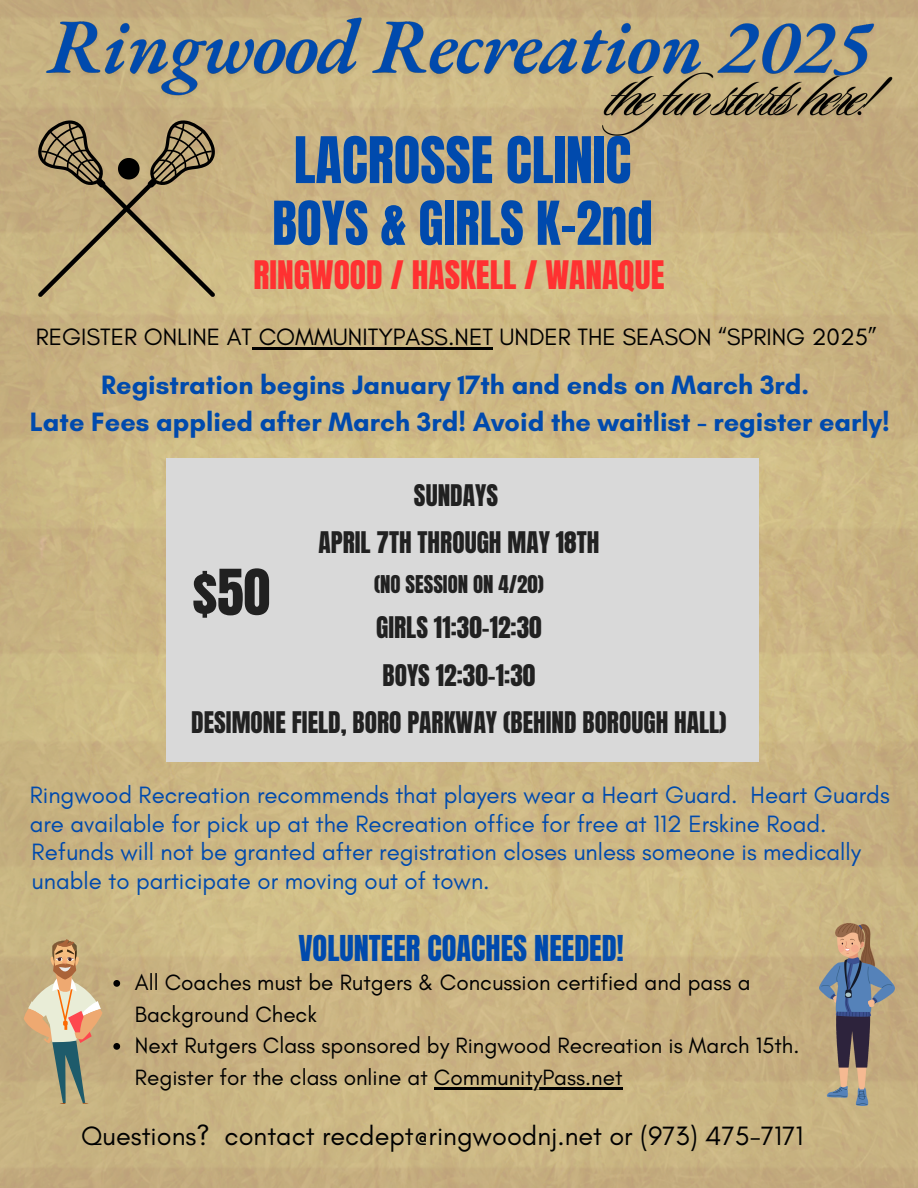
<style>
.page{position:relative;width:918px;height:1188px;background:#fff}
.page>*{position:absolute;margin:0;border:0;box-sizing:border-box;transform-origin:0 0}
.t1{font:54.6px "Anton";color:#004aad}
.t2{font:53.55px "Anton";color:#212121}
.t3{font:51.45px "Anton";color:#004aad}
.t4{font:33.45px "Anton";color:#ff3131}
.t5{font:30.3px "Anton";color:#004aad}
.t6{font:700 27px/37.2px "Glacial Indifference";color:#004aad;text-align:center}
.t7{font:27px "Glacial Indifference";color:#000}
.t8{font:25.35px "Anton";color:#212121}
.t9{font:24px/29.2px "Glacial Indifference";color:#004aad}
.t10{font:24px "Glacial Indifference";color:#000}
.t11{font:22.5px/31.5px "Glacial Indifference";color:#000}
.t12{font:20.85px "Anton";color:#212121}
</style>
<div class="page">
<img style="left:0;top:0;width:918px;height:1188px">
<img style="left:820px;top:923px;width:75px;height:182px">
<svg style="left:24px;top:939px;width:79px;height:165px;background:#c2ac86"></svg>
<svg style="left:37px;top:119px;width:179px;height:178px;background:#ae9b70"></svg>
<hr style="left:252px;top:347px;width:241px;height:3px;background:#000">
<img style="left:39px;top:0;width:842px;height:106px">
<img style="left:594px;top:56px;width:305px;height:89px">
<svg style="left:113px;top:980px;width:7px;height:7px"></svg>
<svg style="left:113px;top:1043px;width:7px;height:7px"></svg>
<hr style="left:434px;top:1087px;width:189px;height:2px;background:#000">
<div style="left:166px;top:458px;width:593px;height:304px;background:#d9d9d9"></div>
<h3 class="t1" style="left:294px;top:121px;width:339px">LACROSSE CLINIC</h3>
<p class="t3" style="left:272px;top:186px;width:382px">BOYS &amp; GIRLS K-2nd</p>
<p class="t4" style="left:253px;top:251px;width:413px">RINGWOOD / HASKELL / WANAQUE</p>
<h4 class="t10" style="left:36px;top:322px;width:843px">REGISTER ONLINE AT COMMUNITYPASS.NET UNDER THE SEASON “SPRING 2025”</h4>
<h5 class="t6" style="left:30px;top:366px;width:861px">Registration begins January 17th and ends on March 3rd.<br>Late Fees applied after March 3rd! Avoid the waitlist - register early!</h5>
<p class="t8" style="left:414px;top:477px;width:86px">SUNDAYS</p>
<h3 class="t8" style="left:318px;top:524px;width:283px">APRIL 7TH THROUGH MAY 18TH</h3>
<p class="t12" style="left:374px;top:570px;width:171px">(NO SESSION ON 4/20)</p>
<p class="t8" style="left:376px;top:609px;width:167px">GIRLS 11:30-12:30</p>
<p class="t8" style="left:383px;top:657px;width:154px">BOYS 12:30-1:30</p>
<h5 class="t8" style="left:191px;top:704px;width:537px">DESIMONE FIELD, BORO PARKWAY (BEHIND BOROUGH HALL)</h5>
<p class="t2" style="left:192px;top:554px;width:79px">$50</p>
<p class="t9" style="left:30px;top:780px;width:861px">Ringwood Recreation recommends that players wear a Heart Guard. Heart Guards are available for pick up at the Recreation office for free at 112 Erskine Road.</p>
<p class="t9" style="left:32px;top:837px;width:831px">Refunds will not be granted after registration closes unless someone is medically unable to participate or moving out of town.</p>
<p class="t5" style="left:298px;top:926px;width:327px">VOLUNTEER COACHES NEEDED!</p>
<h6 class="t11" style="left:135px;top:967px;width:617px">All Coaches must be Rutgers &amp; Concussion certified and pass a<br>Background Check</h6>
<p class="t11" style="left:135px;top:1030px;width:666px">Next Rutgers Class sponsored by Ringwood Recreation is March 15th.<br>Register for the class online at CommunityPass.net</p>
<p class="t7" style="left:81px;top:1119px;width:724px">Questions? contact recdept@ringwoodnj.net or (973) 475-7171</p>
</div>
